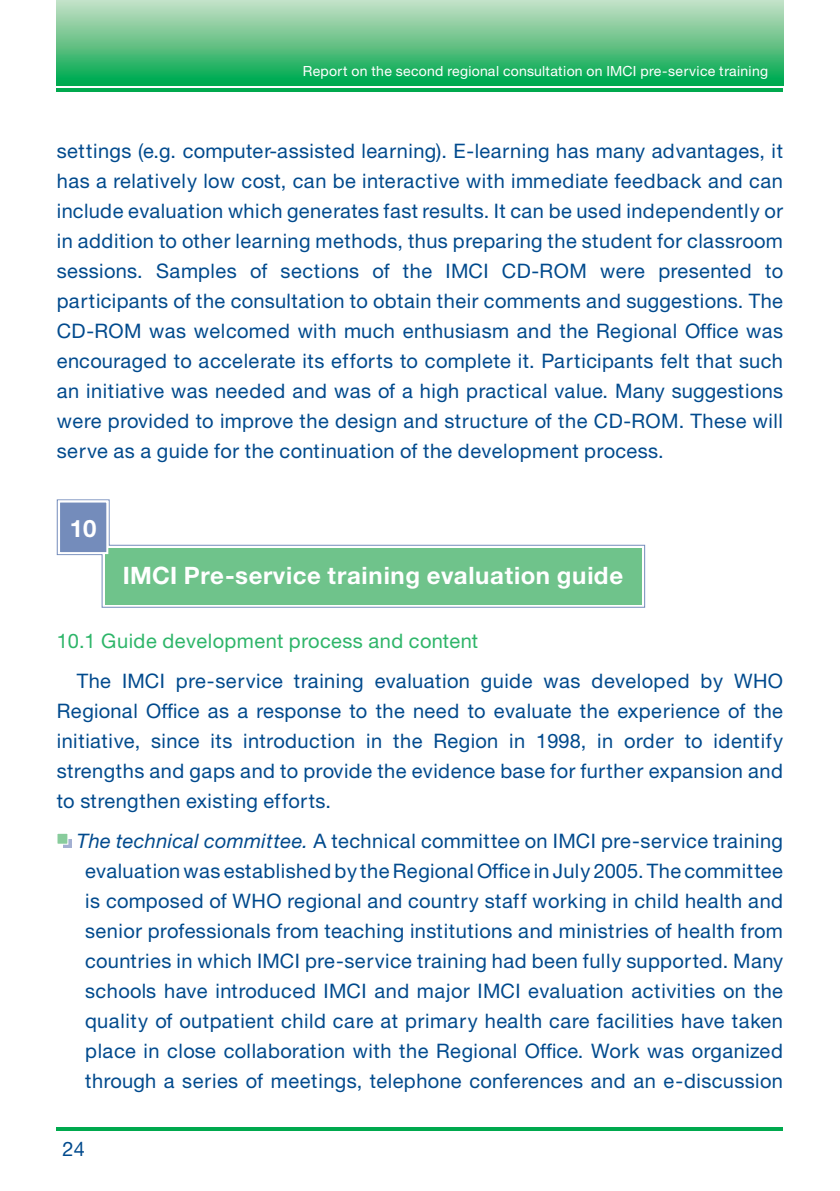
<style>
.page{position:relative;width:840px;height:1191px;background:#fff}
.page>*{position:absolute;margin:0;border:0;box-sizing:border-box;transform-origin:0 0}
.t1{font:700 24px "Helvetica Neue";letter-spacing:.02em;color:#fff}
.t2{font:20px/30px "Helvetica Neue";letter-spacing:.02em;color:#004a8d;text-align:justify}
.t3{font:20px "Helvetica Neue";letter-spacing:.02em;color:#2db569}
.t4{font:14px "Helvetica Neue";letter-spacing:.02em;color:#fff}
.s1{font-style:italic}
</style>
<div class="page">
<hr style="left:57px;top:88px;width:725px;height:4px;background:#00a94e">
<div style="left:57px;top:0;width:725px;height:85px;background:linear-gradient(to bottom,#cde0c7,#00a74a)"></div>
<hr style="left:57px;top:1127px;width:725px;height:4px;background:#00a94e">
<svg style="left:56px;top:499px;width:589px;height:109px"></svg>
<div style="left:105px;top:548px;width:536px;height:56px;background:#6fc38b"></div>
<div style="left:59px;top:501px;width:48px;height:52px;background:#748cbb"></div>
<div style="left:58px;top:500px;width:50px;height:54px;border:2px solid #fff"></div>
<svg style="left:63px;top:839px;width:8px;height:9px"></svg>
<div style="left:57px;top:833px;width:11px;height:11px;background:#88cc9c"></div>
<div style="left:57px;top:833px;width:11px;height:11px;border:1px solid #fff"></div>
<p class="t4" style="left:303px;top:63px;width:466px">Report on the second regional consultation on IMCI pre-service training</p>
<p class="t2" style="left:57px;top:135px;width:727px">settings (e.g. computer-assisted learning). E-learning has many advantages, it has a relatively low cost, can be interactive with immediate feedback and can include evaluation which generates fast results. It can be used independently or in addition to other learning methods, thus preparing the student for classroom sessions. Samples of sections of the IMCI CD-ROM were presented to participants of the consultation to obtain their comments and suggestions. The CD-ROM was welcomed with much enthusiasm and the Regional Office was encouraged to accelerate its efforts to complete it. Participants felt that such an initiative was needed and was of a high practical value. Many suggestions were provided to improve the design and structure of the CD-ROM. These will serve as a guide for the continuation of the development process.</p>
<p class="t1" style="left:70px;top:513px;width:28px">10</p>
<p class="t1" style="left:123px;top:560px;width:501px">IMCI Pre-service training evaluation guide</p>
<p class="t3" style="left:57px;top:628px;width:423px">10.1 Guide development process and content</p>
<p class="t2" style="left:57px;top:665px;width:727px;text-indent:20px">The IMCI pre-service training evaluation guide was developed by WHO Regional Office as a response to the need to evaluate the experience of the initiative, since its introduction in the Region in 1998, in order to identify strengths and gaps and to provide the evidence base for further expansion and to strengthen existing efforts.</p>
<p class="t2" style="left:77px;top:825px;width:707px;text-align:center"><span class="s1">The technical committee.</span> A technical committee on IMCI pre-service training evaluation was established by the Regional Office in July 2005. The committee is composed of WHO regional and country staff working in child health and senior professionals from teaching institutions and ministries of health from countries in which IMCI pre-service training had been fully supported. Many schools have introduced IMCI and major IMCI evaluation activities on the quality of outpatient child care at primary health care facilities have taken place in close collaboration with the Regional Office. Work was organized through a series of meetings, telephone conferences and an e-discussion</p>
<p class="t2" style="left:63px;top:1134px;width:24px">24</p>
</div>
